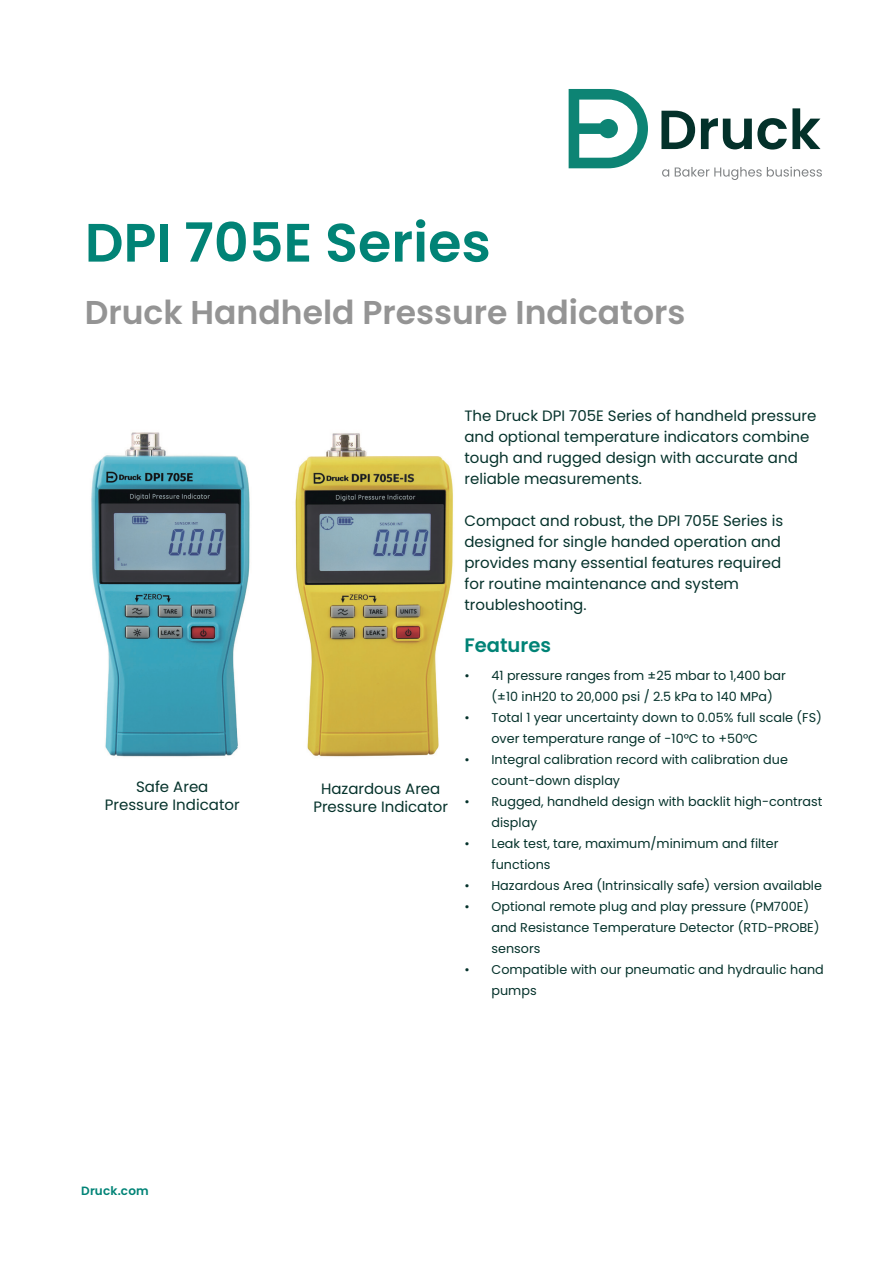
<style>
.page{position:relative;width:893px;height:1263px;background:#fff}
.page>*{position:absolute;margin:0;border:0;box-sizing:border-box;transform-origin:0 0}
.Product_name{font:600 54px "Poppins";color:#018376}
.Modality{font:600 33px "Poppins";color:#949494}
.Headline{font:600 19.5px "Poppins";color:#018376}
.Features_and_Benefit{font:15px/21px "Poppins";color:#05322b}
.Body_text_semibold{font:15px/18px "Poppins";color:#05322b;text-align:center}
.t1{font:12.75px/21px "Poppins";color:#05322b}
.Hyperlink{font:600 12px "Poppins";letter-spacing:.015em;color:#018376}
</style>
<div class="page">
<img style="left:91px;top:432px;width:362px;height:325px">
<svg style="left:569px;top:89px;width:79px;height:79px"></svg>
<svg style="left:661px;top:111px;width:34px;height:38px"></svg>
<svg style="left:701px;top:108px;width:119px;height:42px"></svg>
<svg style="left:662px;top:169px;width:7px;height:8px"></svg>
<svg style="left:675px;top:167px;width:147px;height:13px"></svg>
<p class="Product_name" style="left:85px;top:211px;width:408px">DPI 705E Series</p>
<p class="Modality" style="left:85px;top:293px;width:602px">Druck Handheld Pressure Indicators</p>
<p class="Body_text_semibold" style="left:105px;top:778px;width:136px">Safe Area<br>Pressure Indicator</p>
<p class="Body_text_semibold" style="left:313px;top:780px;width:136px">Hazardous Area<br>Pressure Indicator</p>
<p class="Features_and_Benefit" style="left:464px;top:405px;width:353px">The Druck DPI 705E Series of handheld pressure and optional temperature indicators combine tough and rugged design with accurate and reliable measurements.</p>
<p class="Features_and_Benefit" style="left:464px;top:511px;width:320px">Compact and robust, the DPI 705E Series is designed for single handed operation and provides many essential features required for routine maintenance and system troubleshooting.</p>
<p class="Headline" style="left:464px;top:634px;width:88px">Features</p>
<p class="t1" style="left:491px;top:665px;width:296px;text-indent:-27px">• 41 pressure ranges from ±25 mbar to 1,400 bar (±10 inH20 to 20,000 psi / 2.5 kPa to 140 MPa)</p>
<p class="t1" style="left:491px;top:707px;width:332px;text-indent:-27px">• Total 1 year uncertainty down to 0.05% full scale (FS) over temperature range of -10°C to +50°C</p>
<p class="t1" style="left:491px;top:749px;width:298px;text-indent:-27px">• Integral calibration record with calibration due count-down display</p>
<p class="t1" style="left:491px;top:791px;width:333px;text-indent:-27px">• Rugged, handheld design with backlit high-contrast display</p>
<p class="t1" style="left:491px;top:833px;width:289px;text-indent:-27px">• Leak test, tare, maximum/minimum and filter functions</p>
<p class="t1" style="left:464px;top:875px;width:359px">• Hazardous Area (Intrinsically safe) version available</p>
<p class="t1" style="left:491px;top:896px;width:330px;text-indent:-27px">• Optional remote plug and play pressure (PM700E) and Resistance Temperature Detector (RTD-PROBE) sensors</p>
<p class="t1" style="left:491px;top:959px;width:334px;text-indent:-27px">• Compatible with our pneumatic and hydraulic hand pumps</p>
<p class="Hyperlink" style="left:81px;top:1184px;width:69px">Druck.com</p>
</div>
